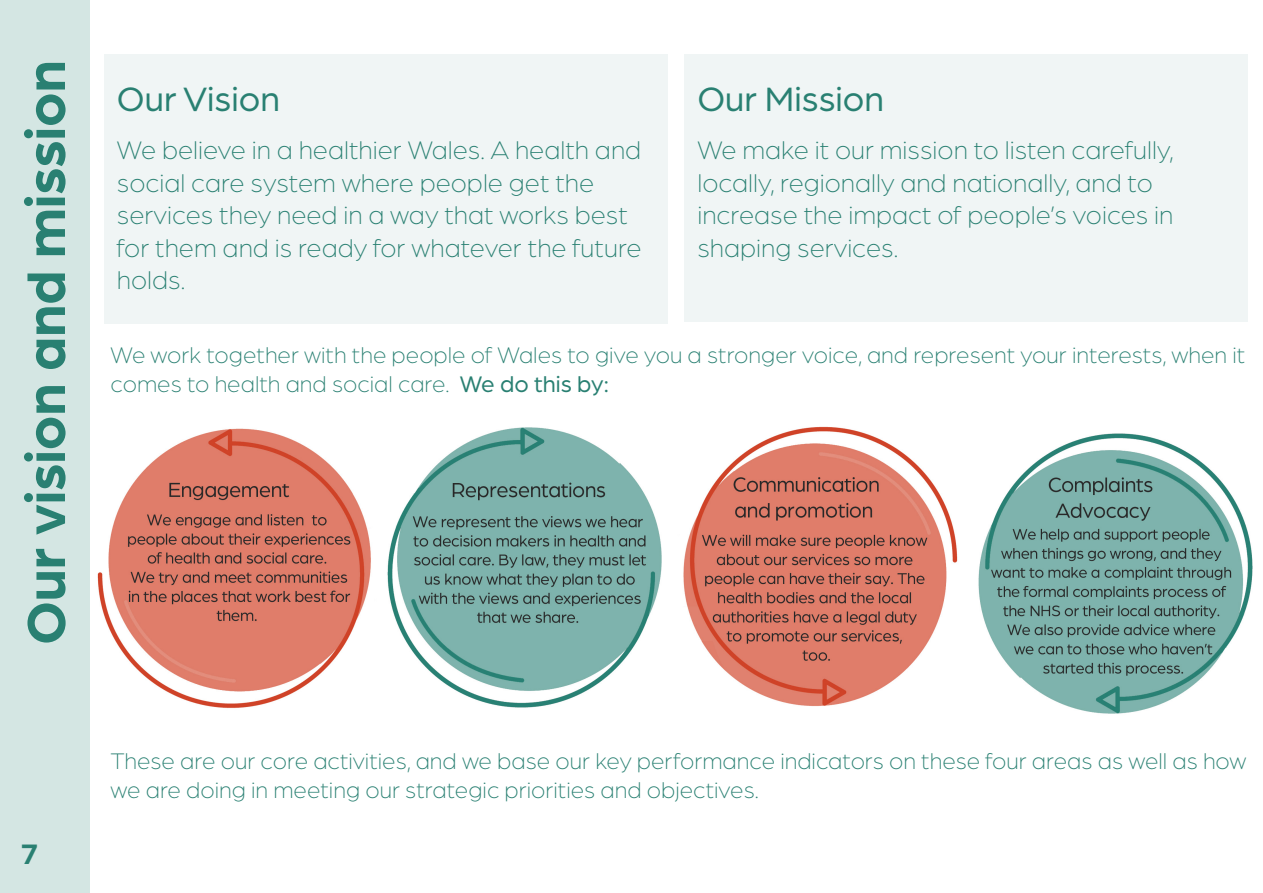
<style>
.page{position:relative;width:1263px;height:893px;background:#fff}
.page>*{position:absolute;margin:0;border:0;box-sizing:border-box;transform-origin:0 0}
.t1{font:700 57px "Arboria";color:#298072}
.t2{font:36px "Arboria";color:#298072}
.t3{font:700 30px "Arboria";color:#298072}
.t4{font:300 27px/32.4px "Arboria";color:#298072}
.t5{font:300 24px/28.8px "Arboria";color:#298072}
.s1{font-weight:400}
</style>
<div class="page">
<div style="left:0;top:0;width:89px;height:893px;background:#d4e6e3"></div>
<div style="left:104px;top:54px;width:564px;height:269px;background:#f0f5f5"></div>
<div style="left:685px;top:54px;width:563px;height:267px;background:#f0f5f5"></div>
<img style="left:97px;top:428px;width:274px;height:280px">
<img style="left:387px;top:427px;width:275px;height:281px">
<img style="left:683px;top:426px;width:275px;height:280px">
<img style="left:978px;top:433px;width:275px;height:281px">
<p class="t1" style="left:7px;top:645px;width:586px;rotate:-90deg">Our vision and mission</p>
<p class="t3" style="left:21px;top:833px;width:18px">7</p>
<p class="t2" style="left:117px;top:75px;width:164px">Our Vision</p>
<p class="t4" style="left:117px;top:133px;width:526px">We believe in a healthier Wales. A health and social care system where people get the services they need in a way that works best for them and is ready for whatever the future holds.</p>
<p class="t2" style="left:697px;top:75px;width:188px">Our Mission</p>
<p class="t4" style="left:697px;top:133px;width:478px">We make it our mission to listen carefully, locally, regionally and nationally, and to increase the impact of people’s voices in shaping services.</p>
<p class="t5" style="left:111px;top:340px;width:1136px">We work together with the people of Wales to give you a stronger voice, and represent your interests, when it comes to health and social care. <span class="s1">We do this by:</span></p>
<p class="t5" style="left:111px;top:746px;width:1137px">These are our core activities, and we base our key performance indicators on these four areas as well as how we are doing in meeting our strategic priorities and objectives.</p>
</div>
